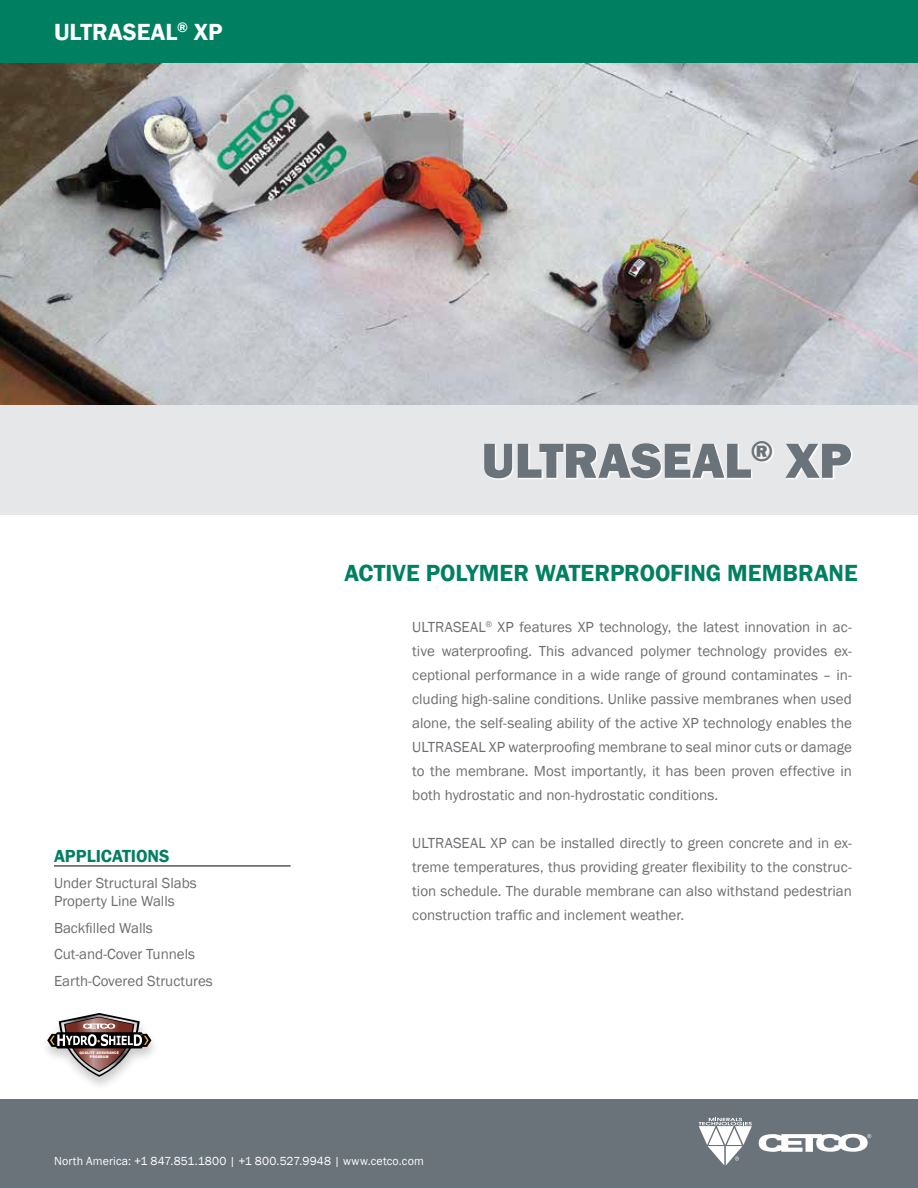
<style>
.page{position:relative;width:918px;height:1188px;background:#fff}
.page>*{position:absolute;margin:0;border:0;box-sizing:border-box;transform-origin:0 0}
.t1{font:800 51px "Franklin Gothic";color:#6a727a}
.t2{font:600 24px "Franklin Gothic";color:#008061}
.t3{font:600 24px "Franklin Gothic";color:#fff}
.t4{font:600 18px "Franklin Gothic";color:#008061}
.t5{font:15px/24px "Franklin Gothic";color:#6d6e71;text-align:justify}
.t6{font:12px "Franklin Gothic";letter-spacing:.015em;color:#fff}
.t7{font:3.75px/3.9px "ITC Franklin Gothic Std Hvy";letter-spacing:.04em;color:#fff;text-align:center}
</style>
<div class="page">
<div style="left:0;top:0;width:918px;height:63px;background:#008061"></div>
<div style="left:0;top:405px;width:918px;height:110px;background:#e6e7e8"></div>
<div style="left:0;top:1099px;width:918px;height:89px;background:#6a727a"></div>
<svg style="left:759px;top:1134px;width:112px;height:18px"></svg>
<svg style="left:699px;top:1118px;width:53px;height:48px"></svg>
<img style="left:0;top:63px;width:918px;height:342px">
<div style="left:484px;top:442px;width:369px;height:38px;background:linear-gradient(to bottom,#f2f3f3,#f4f4f5)"></div>
<div style="left:40px;top:1011px;width:121px;height:81px;background:#000;opacity:.21"></div>
<svg style="left:47px;top:1013px;width:104px;height:64px"></svg>
<hr style="left:54px;top:866px;width:237px;height:1px;background:#000">
<h2 class="t3" style="left:54px;top:17px;width:170px">ULTRASEAL<sup>®</sup> XP</h2>
<p class="t4" style="left:54px;top:845px;width:117px">APPLICATIONS</p>
<p class="t5" style="left:54px;top:875px;width:144px;line-height:18px">Under Structural Slabs<br>Property Line Walls</p>
<p class="t5" style="left:54px;top:915px;width:160px;line-height:26.5px;text-align:left">Backfilled Walls<br>Cut-and-Cover Tunnels<br>Earth-Covered Structures</p>
<p class="t7" style="left:80px;top:1051px;width:41px">QUALITY ASSURANCE<br>PROGRAM</p>
<h1 class="t1" style="left:482px;top:428px;width:372px">ULTRASEAL<sup>®</sup> XP</h1>
<h2 class="t2" style="left:345px;top:558px;width:515px">ACTIVE POLYMER WATERPROOFING MEMBRANE</h2>
<p class="t5" style="left:412px;top:616px;width:441px">ULTRASEAL<sup>®</sup> XP features XP technology, the latest innovation in ac&shy;tive waterproofing. This advanced polymer technology provides ex&shy;ceptional performance in a wide range of ground contaminates – in&shy;cluding high-saline conditions. Unlike passive membranes when used alone, the self-sealing ability of the active XP technology enables the ULTRASEAL XP waterproofing membrane to seal minor cuts or damage to the membrane. Most importantly, it has been proven effective in both hydrostatic and non-hydrostatic conditions.</p>
<p class="t5" style="left:412px;top:832px;width:441px">ULTRASEAL XP can be installed directly to green concrete and in ex&shy;treme temperatures, thus providing greater flexibility to the construc&shy;tion schedule. The durable membrane can also withstand pedestrian construction traffic and inclement weather.</p>
<p class="t6" style="left:54px;top:1153px;width:371px">North America: +1 847.851.1800 | +1 800.527.9948 | www.cetco.com</p>
</div>
